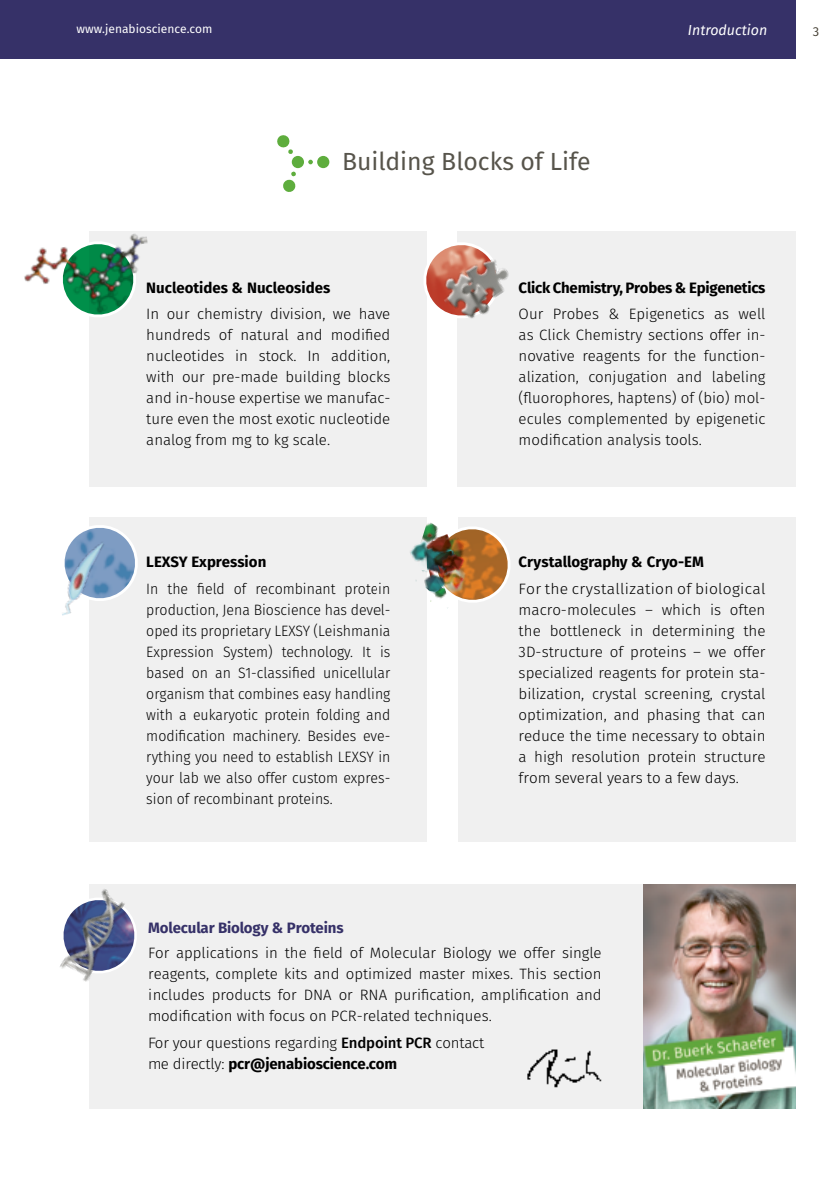
<style>
.page{position:relative;width:840px;height:1191px;background:#fff}
.page>*{position:absolute;margin:0;border:0;box-sizing:border-box;transform-origin:0 0}
.t1{font:24.8px "Fira Sans";color:#57544b}
.t2{font:300 15px/21px "Fira Sans";color:#000;text-align:justify}
.t3{font:300 15px/21px "Fira Sans";color:#000;text-align:justify;scale:.94 1}
.t4{font:300 15px/21px "Fira Sans";color:#000;text-align:justify;scale:1.04 1}
.t5{font:700 15px "Fira Sans";color:#000}
.t6{font:700 15px "Fira Sans";letter-spacing:-.02em;color:#000}
.t7{font:700 15px "Fira Sans";letter-spacing:-.01em;color:#363168}
.t8{font:italic 14.2px "Fira Sans";color:#fff}
.t9{font:13px "Fira Sans";color:#454034}
.t10{font:12px "Fira Sans";color:#fff}
.s1{font-weight:500}
.s2{font-weight:700}
</style>
<div class="page">
<div style="left:0;top:0;width:795px;height:58px;background:#363168"></div>
<div style="left:89px;top:884px;width:706px;height:224px;background:#f0f0f0"></div>
<div style="left:89px;top:231px;width:337px;height:256px;background:#f0f0f0"></div>
<div style="left:89px;top:517px;width:337px;height:325px;background:#f0f0f0"></div>
<div style="left:457px;top:517px;width:338px;height:325px;background:#f0f0f0"></div>
<div style="left:457px;top:231px;width:338px;height:256px;background:#f0f0f0"></div>
<img style="left:643px;top:884px;width:152px;height:224px">
<svg style="left:424px;top:236px;width:55px;height:88px"></svg>
<img style="left:434px;top:247px;width:75px;height:77px">
<svg style="left:127px;top:537px;width:11px;height:52px"></svg>
<img style="left:62px;top:525px;width:65px;height:91px">
<img style="left:60px;top:889px;width:77px;height:93px">
<svg style="left:447px;top:520px;width:63px;height:89px"></svg>
<img style="left:426px;top:588px;width:47px;height:20px">
<img style="left:412px;top:534px;width:63px;height:54px">
<img style="left:420px;top:520px;width:18px;height:34px">
<img style="left:430px;top:594px;width:17px;height:8px">
<img style="left:429px;top:579px;width:40px;height:15px">
<img style="left:424px;top:530px;width:47px;height:49px">
<img style="left:421px;top:570px;width:25px;height:22px">
<img style="left:24px;top:234px;width:124px;height:83px">
<img style="left:512px;top:1049px;width:97px;height:60px">
<div style="left:317px;top:156px;width:12px;height:12px;background:#5ead3d;border-radius:50%"></div>
<div style="left:291px;top:156px;width:13px;height:12px;background:#5ead3d;border-radius:50%"></div>
<svg style="left:308px;top:160px;width:5px;height:4px"></svg>
<svg style="left:277px;top:135px;width:16px;height:19px"></svg>
<svg style="left:283px;top:171px;width:13px;height:21px"></svg>
<p class="t10" style="left:77px;top:20px;width:137px">www.jenabioscience.com</p>
<p class="t8" style="left:687px;top:19px;width:81px">Introduction</p>
<h1 class="t1" style="left:342px;top:142px;width:250px">Building Blocks of Life</h1>
<p class="t5" style="left:146px;top:275px;width:185px">Nucleotides &amp; Nucleosides</p>
<p class="t2" style="left:146px;top:303px;width:245px">In our chemistry division, we have hundreds of natural and modified nucleotides in stock. In addition, with our pre-made building blocks and in-house expertise we manufac&shy;ture even the most exotic nucleotide analog from mg to kg scale.</p>
<p class="t5" style="left:146px;top:549px;width:121px">LEXSY Expression</p>
<p class="t3" style="left:146px;top:578px;width:261px">In the field of recombinant protein production, Jena Bioscience has devel&shy;oped its proprietary LEXSY (Leishmania Expression System) technology. It is based on an S1-classified unicellular organism that combines easy handling with a eukaryotic protein folding and modification machinery. Besides eve&shy;rything you need to establish LEXSY in your lab we also offer custom expres&shy;sion of recombinant proteins.</p>
<p class="t6" style="left:518px;top:275px;width:248px">Click Chemistry, Probes &amp; Epigenetics</p>
<p class="t2" style="left:518px;top:303px;width:248px">Our Probes &amp; Epigenetics as well as Click Chemistry sections offer in&shy;novative reagents for the function&shy;alization, conjugation and labeling (fluorophores, haptens) of (bio) mol&shy;ecules complemented by epigenetic modification analysis tools.</p>
<p class="t5" style="left:518px;top:549px;width:187px">Crystallography &amp; Cryo-EM</p>
<p class="t4" style="left:518px;top:578px;width:239px">For the crystallization of biological macro-molecules – which is often the bottleneck in determining the 3D-structure of proteins – we offer specialized reagents for protein sta&shy;bilization, crystal screening, crystal optimization, and phasing that can reduce the time necessary to obtain a high resolution protein structure from several years to a few days.</p>
<p class="t7" style="left:148px;top:915px;width:197px">Molecular Biology &amp; Proteins</p>
<p class="t2" style="left:148px;top:942px;width:454px">For applications in the field of Molecular Biology we offer single reagents, complete kits and optimized master mixes. This section includes products for DNA or RNA purification, amplification and modification with focus on PCR-related techniques.</p>
<p class="t2" style="left:148px;top:1032px;width:337px">For your questions regarding <span class="s1">Endpoint PCR</span> contact me directly: <span class="s2">pcr@jenabioscience.com</span></p>
<p class="t9" style="left:812px;top:22px;width:8px">3</p>
</div>
